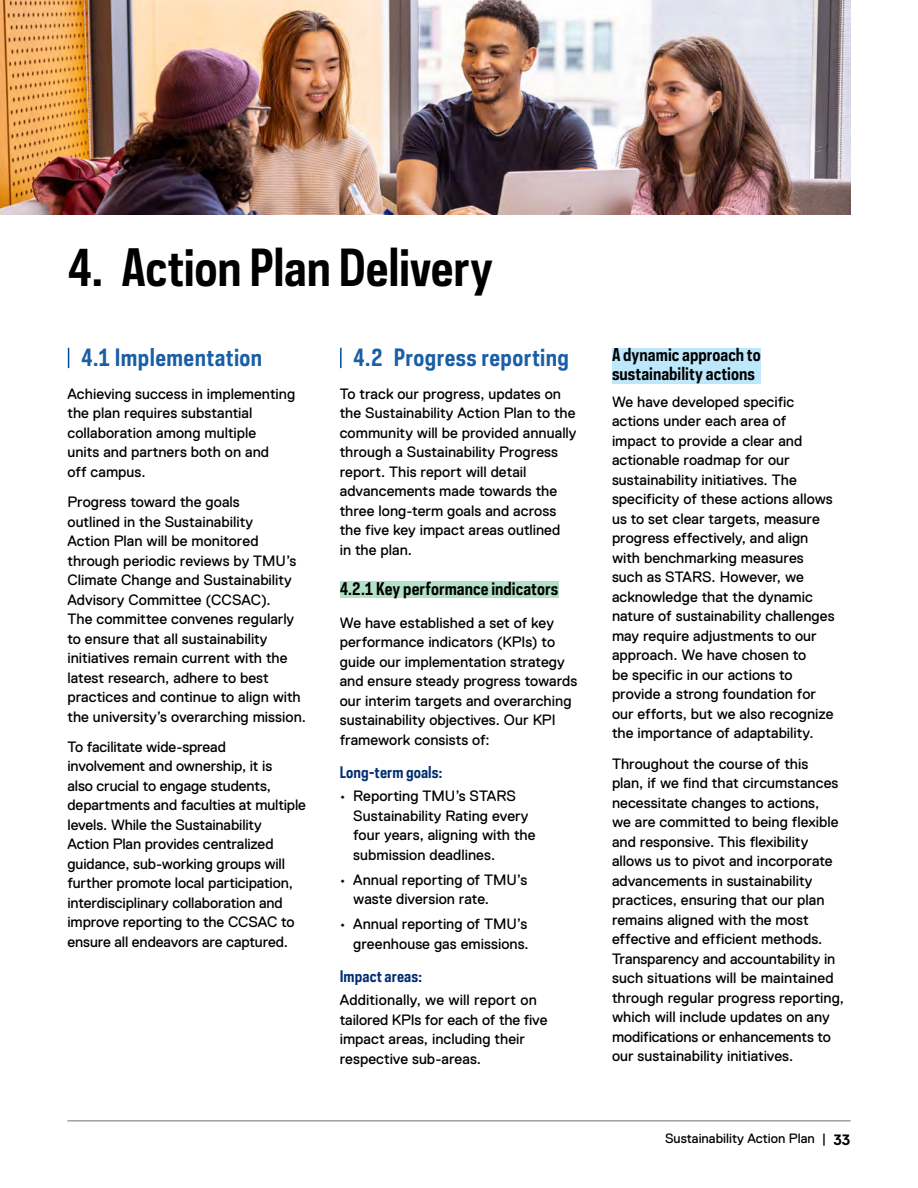
<style>
.page{position:relative;width:918px;height:1188px;background:#fff}
.page>*{position:absolute;margin:0;border:0;box-sizing:border-box;transform-origin:0 0}
.t1{font:700 48px "Polaris Condensed";letter-spacing:-.01em;color:#000}
.H2_-_blue_with_line{font:700 22.5px "Polaris Condensed";letter-spacing:.015em;color:#1a5ea5}
.H3_-_subs_blue{font:700 16.5px/19.5px "Polaris Condensed";color:#000}
.H3_-_subs_green{font:700 16.5px "Polaris Condensed";color:#000}
._1_body{font:15px/19.5px "Replica Std";color:#000}
.bullet{font:15px/19.5px "Replica Std";letter-spacing:.005em;color:#000}
.t2{font:700 15px "Polaris Condensed";letter-spacing:.005em;color:#002d72}
.t3{font:13.5px "Replica Std";color:#000}
.s1{font-weight:700;font-size:15px}
</style>
<div class="page">
<img style="left:0;top:0;width:850px;height:214px">
<svg style="left:68px;top:348px;width:1px;height:20px"></svg>
<hr style="left:340px;top:348px;width:2px;height:20px;background:#004c9b">
<div style="left:340px;top:581px;width:218px;height:17px;background:#b3e1c7"></div>
<div style="left:612px;top:348px;width:149px;height:36px;background:#bde7fb"></div>
<hr style="left:68px;top:1120px;width:782px;height:1px;background:#6d6e71">
<h1 class="t1" style="left:68px;top:236px;width:427px">4. Action Plan Delivery</h1>
<h2 class="H2_-_blue_with_line" style="left:81px;top:342px;width:183px">4.1 Implementation</h2>
<p class="_1_body" style="left:68px;top:384px;width:229px">Achieving success in implementing the plan requires substantial collaboration among multiple<br>units and partners both on and<br>off campus.</p>
<p class="_1_body" style="left:68px;top:492px;width:240px">Progress toward the goals<br>outlined in the Sustainability<br>Action Plan will be monitored through periodic reviews by TMU’s Climate Change and Sustainability Advisory Committee (CCSAC).<br>The committee convenes regularly to ensure that all sustainability initiatives remain current with the latest research, adhere to best practices and continue to align with the university’s overarching mission.</p>
<p class="_1_body" style="left:68px;top:737px;width:240px">To facilitate wide-spread involvement and ownership, it is<br>also crucial to engage students, departments and faculties at multiple levels. While the Sustainability Action Plan provides centralized guidance, sub-working groups will further promote local participation, interdisciplinary collaboration and improve reporting to the CCSAC to ensure all endeavors are captured.</p>
<h2 class="H2_-_blue_with_line" style="left:353px;top:342px;width:217px">4.2 Progress reporting</h2>
<p class="_1_body" style="left:340px;top:384px;width:238px">To track our progress, updates on the Sustainability Action Plan to the community will be provided annually through a Sustainability Progress report. This report will detail advancements made towards the three long-term goals and across the five key impact areas outlined<br>in the plan.</p>
<h3 class="H3_-_subs_green" style="left:340px;top:577px;width:220px">4.2.1 Key performance indicators</h3>
<p class="_1_body" style="left:340px;top:613px;width:239px">We have established a set of key performance indicators (KPIs) to guide our implementation strategy and ensure steady progress towards our interim targets and overarching sustainability objectives. Our KPI framework consists of:</p>
<h4 class="t2" style="left:340px;top:762px;width:104px">Long-term goals:</h4>
<p class="bullet" style="left:353px;top:786px;width:184px;text-indent:-14px">• Reporting TMU’s STARS<br>Sustainability Rating every four years, aligning with the submission deadlines.</p>
<p class="bullet" style="left:353px;top:870px;width:176px;text-indent:-14px">• Annual reporting of TMU’s waste diversion rate.</p>
<p class="bullet" style="left:340px;top:914px;width:191px;text-align:right">• Annual reporting of TMU’s greenhouse gas emissions.</p>
<h4 class="t2" style="left:340px;top:966px;width:84px">Impact areas:</h4>
<p class="_1_body" style="left:340px;top:991px;width:209px">Additionally, we will report on tailored KPIs for each of the five impact areas, including their respective sub-areas.</p>
<h3 class="H3_-_subs_blue" style="left:612px;top:345px;width:150px">A dynamic approach to sustainability actions</h3>
<p class="_1_body" style="left:612px;top:392px;width:224px">We have developed specific actions under each area of impact to provide a clear and actionable roadmap for our sustainability initiatives. The specificity of these actions allows us to set clear targets, measure progress effectively, and align with benchmarking measures such as STARS. However, we acknowledge that the dynamic nature of sustainability challenges may require adjustments to our approach. We have chosen to<br>be specific in our actions to provide a strong foundation for our efforts, but we also recognize the importance of adaptability.</p>
<p class="_1_body" style="left:612px;top:754px;width:234px">Throughout the course of this<br>plan, if we find that circumstances necessitate changes to actions,<br>we are committed to being flexible and responsive. This flexibility allows us to pivot and incorporate advancements in sustainability practices, ensuring that our plan remains aligned with the most effective and efficient methods.<br>Transparency and accountability in such situations will be maintained through regular progress reporting, which will include updates on any modifications or enhancements to our sustainability initiatives.</p>
<p class="t3" style="left:665px;top:1131px;width:187px">Sustainability Action Plan | <span class="s1">33</span></p>
</div>
